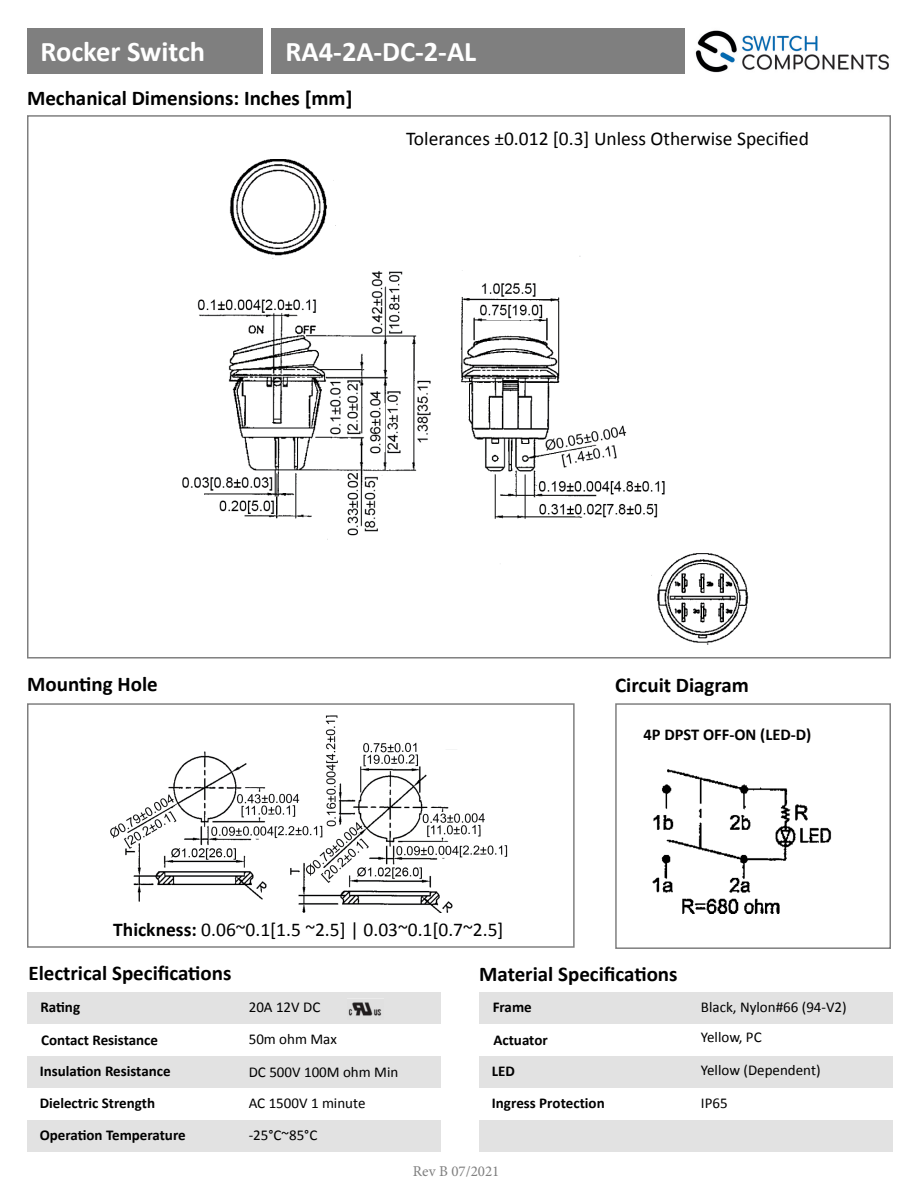
<style>
.page{position:relative;width:918px;height:1188px;background:#fff}
.page>*{position:absolute;margin:0;border:0;box-sizing:border-box;transform-origin:0 0}
.t1{font:700 28.5px "Calibri";color:#fff}
.t2{font:700 21px "Calibri";color:#000}
.t3{font:19.5px "Calibri";color:#000}
.t4{font:700 16.5px "Calibri";color:#000}
.t5{font:700 15px "Calibri";color:#000}
.t6{font:15px "Calibri";color:#000}
.t7{font:15px "Minion Pro";color:#7f7f7f}
.s1{font-weight:700}
</style>
<div class="page">
<img style="left:695px;top:30px;width:194px;height:43px">
<div style="left:27px;top:29px;width:236px;height:45px;background:#7f7f7f"></div>
<div style="left:27px;top:703px;width:548px;height:245px;border:2px solid #7f7f7f"></div>
<div style="left:615px;top:703px;width:276px;height:246px;border:2px solid #7f7f7f"></div>
<div style="left:27px;top:992px;width:414px;height:31px;background:#e2e2e2"></div>
<div style="left:479px;top:992px;width:414px;height:31px;background:#e2e2e2"></div>
<div style="left:27px;top:1056px;width:414px;height:32px;background:#e2e2e2"></div>
<div style="left:479px;top:1056px;width:414px;height:32px;background:#e2e2e2"></div>
<div style="left:27px;top:1120px;width:414px;height:32px;background:#e2e2e2"></div>
<div style="left:479px;top:1120px;width:414px;height:32px;background:#e2e2e2"></div>
<div style="left:271px;top:28px;width:414px;height:46px;background:#7f7f7f"></div>
<img style="left:110px;top:715px;width:398px;height:197px">
<img style="left:652px;top:769px;width:180px;height:144px">
<img style="left:182px;top:159px;width:567px;height:486px">
<div style="left:460px;top:233px;width:18px;height:23px;background:#fff"></div>
<img style="left:348px;top:1002px;width:34px;height:14px">
<p class="t1" style="left:40px;top:31px;width:166px">Rocker Switch</p>
<p class="t1" style="left:286px;top:31px;width:192px">RA4-2A-DC-2-AL</p>
<p class="t2" style="left:27px;top:83px;width:327px">Mechanical Dimensions: Inches [mm]</p>
<p class="t3" style="left:406px;top:126px;width:404px">Tolerances ±0.012 [0.3] Unless Otherwise Specified</p>
<p class="t2" style="left:27px;top:669px;width:132px">Mounting Hole</p>
<p class="t2" style="left:615px;top:671px;width:135px">Circuit Diagram</p>
<p class="t3" style="left:113px;top:918px;width:392px"><span class="s1">Thickness:</span> 0.06~0.1[1.5 ~2.5] | 0.03~0.1[0.7~2.5]</p>
<p class="t4" style="left:644px;top:722px;width:169px">4P DPST OFF-ON (LED-D)</p>
<p class="t2" style="left:29px;top:958px;width:205px">Electrical Specifications</p>
<p class="t2" style="left:479px;top:959px;width:200px">Material Specifications</p>
<p class="t6" style="left:249px;top:997px;width:73px">20A 12V DC</p>
<p class="t6" style="left:701px;top:998px;width:147px">Black, Nylon#66 (94-V2)</p>
<p class="t5" style="left:40px;top:996px;width:41px">Rating</p>
<p class="t5" style="left:493px;top:996px;width:41px">Frame</p>
<p class="t5" style="left:41px;top:1029px;width:118px">Contact Resistance</p>
<p class="t5" style="left:493px;top:1029px;width:56px">Actuator</p>
<p class="t6" style="left:249px;top:1030px;width:90px">50m ohm Max</p>
<p class="t6" style="left:701px;top:1028px;width:62px">Yellow, PC</p>
<p class="t6" style="left:249px;top:1062px;width:151px">DC 500V 100M ohm Min</p>
<p class="t6" style="left:701px;top:1061px;width:121px">Yellow (Dependent)</p>
<p class="t5" style="left:40px;top:1061px;width:132px">Insulation Resistance</p>
<p class="t5" style="left:492px;top:1061px;width:25px">LED</p>
<p class="t5" style="left:40px;top:1093px;width:117px">Dielectric Strength</p>
<p class="t5" style="left:492px;top:1093px;width:114px">Ingress Protection</p>
<p class="t5" style="left:40px;top:1125px;width:148px">Operation Temperature</p>
<p class="t6" style="left:249px;top:1094px;width:118px">AC 1500V 1 minute</p>
<p class="t6" style="left:701px;top:1094px;width:28px">IP65</p>
<p class="t6" style="left:249px;top:1126px;width:70px">-25°C~85°C</p>
<p class="t7" style="left:413px;top:1162px;width:88px">Rev B 07/2021</p>
</div>
